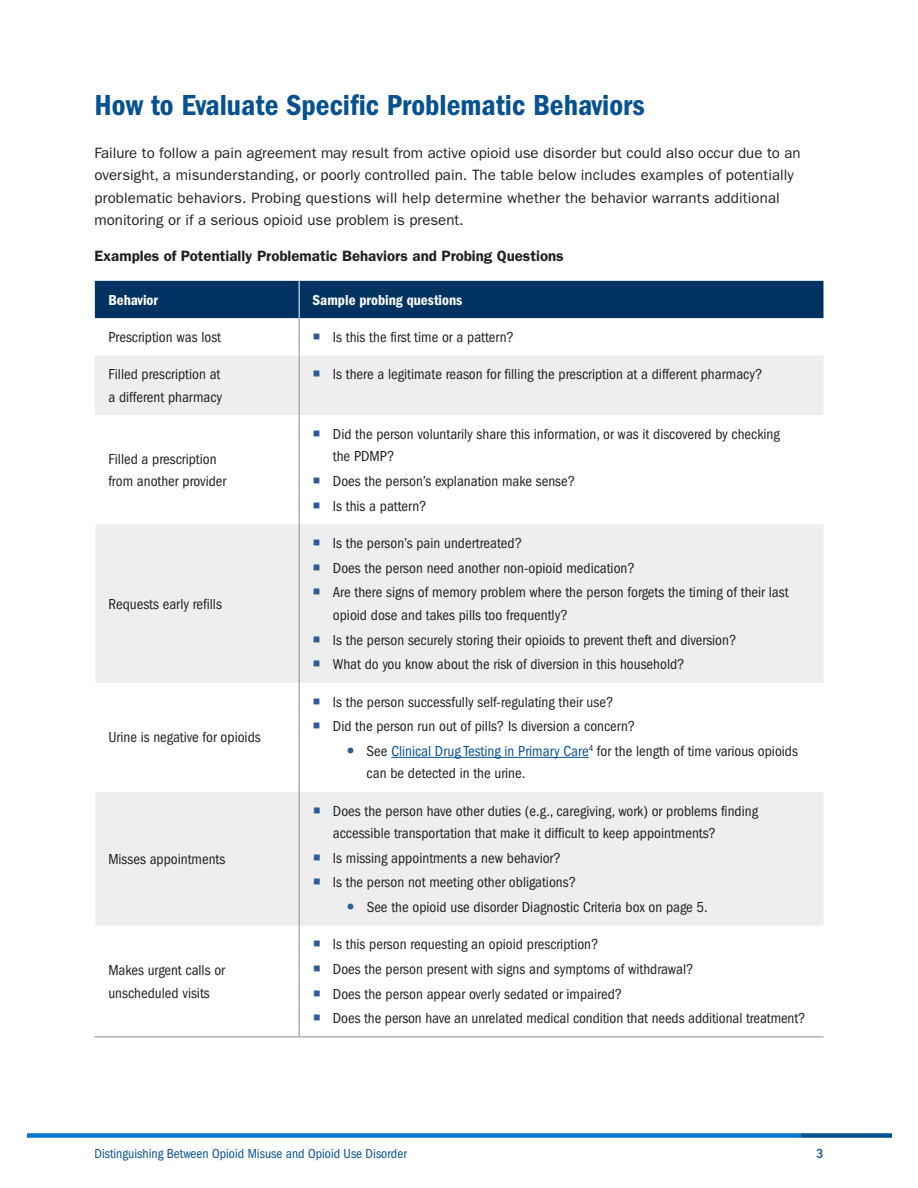
<style>
.page{position:relative;width:918px;height:1188px;background:#fff}
.page>*{position:absolute;margin:0;border:0;box-sizing:border-box;transform-origin:0 0}
.t1{font:30px "ITC Franklin Gothic Std Dm Cd";color:#065190}
.t2{font:condensed 15px/22.5px "ITC Franklin Gothic Std";color:#231f20}
.t3{font:15px/22.5px "ITC Franklin Gothic Std";letter-spacing:.005em;color:#231f20}
.t4{font:600 15px "ITC Franklin Gothic Std";color:#231f20}
.t5{font:15px "ITC Franklin Gothic Std Dm Cd";color:#fff}
.t6{font:condensed 13.5px "ITC Franklin Gothic Std";color:#065190}
.t7{font:500 condensed 13.5px "ITC Franklin Gothic Std";color:#065190}
.s1{color:#065190}
</style>
<div class="page">
<div style="left:27px;top:1133px;width:773px;height:5px;background:#0077c8"></div>
<div style="left:800px;top:1133px;width:92px;height:5px;background:#065190"></div>
<div style="left:95px;top:281px;width:729px;height:37px;background:#003361"></div>
<svg style="left:95px;top:355px;width:728px;height:571px;fill:#eeeeef"></svg>
<hr style="left:299px;top:281px;width:1px;height:37px;background:#fff">
<hr style="left:94px;top:1037px;width:205px;height:1px;background:#868a8e">
<hr style="left:299px;top:1037px;width:525px;height:1px;background:#868a8e">
<hr style="left:299px;top:318px;width:1px;height:37px;background:#868a8e">
<hr style="left:299px;top:355px;width:1px;height:60px;background:#868a8e">
<hr style="left:299px;top:415px;width:1px;height:109px;background:#868a8e">
<hr style="left:299px;top:524px;width:1px;height:159px;background:#868a8e">
<hr style="left:299px;top:683px;width:1px;height:109px;background:#868a8e">
<hr style="left:299px;top:792px;width:1px;height:134px;background:#868a8e">
<hr style="left:299px;top:926px;width:1px;height:111px;background:#868a8e">
<hr style="left:391px;top:757px;width:198px;height:1px;background:#065190">
<svg style="left:314px;top:371px;width:6px;height:6px"></svg>
<svg style="left:314px;top:431px;width:6px;height:5px"></svg>
<svg style="left:314px;top:478px;width:6px;height:6px"></svg>
<svg style="left:314px;top:502px;width:6px;height:6px"></svg>
<svg style="left:314px;top:540px;width:6px;height:6px"></svg>
<svg style="left:314px;top:564px;width:6px;height:6px"></svg>
<svg style="left:314px;top:589px;width:6px;height:6px"></svg>
<svg style="left:314px;top:636px;width:6px;height:6px"></svg>
<svg style="left:314px;top:661px;width:6px;height:6px"></svg>
<svg style="left:314px;top:698px;width:6px;height:6px"></svg>
<svg style="left:314px;top:723px;width:6px;height:6px"></svg>
<svg style="left:348px;top:747px;width:5px;height:6px"></svg>
<svg style="left:314px;top:807px;width:6px;height:6px"></svg>
<svg style="left:314px;top:854px;width:6px;height:6px"></svg>
<svg style="left:314px;top:879px;width:6px;height:6px"></svg>
<svg style="left:348px;top:904px;width:5px;height:6px"></svg>
<h2 class="t1" style="left:94px;top:88px;width:552px">How to Evaluate Specific Problematic Behaviors</h2>
<p class="t3" style="left:94px;top:142px;width:708px">Failure to follow a pain agreement may result from active opioid use disorder but could also occur due to an oversight, a misunderstanding, or poorly controlled pain. The table below includes examples of potentially problematic behaviors. Probing questions will help determine whether the behavior warrants additional monitoring or if a serious opioid use problem is present.</p>
<p class="t4" style="left:94px;top:247px;width:471px">Examples of Potentially Problematic Behaviors and Probing Questions</p>
<p class="t5" style="left:108px;top:291px;width:51px">Behavior</p>
<p class="t5" style="left:313px;top:291px;width:151px">Sample probing questions</p>
<p class="t2" style="left:108px;top:326px;width:114px">Prescription was lost</p>
<p class="t2" style="left:333px;top:326px;width:183px">Is this the first time or a pattern?</p>
<p class="t2" style="left:108px;top:363px;width:115px">Filled prescription at a different pharmacy</p>
<p class="t2" style="left:333px;top:363px;width:431px">Is there a legitimate reason for filling the prescription at a different pharmacy?</p>
<p class="t2" style="left:108px;top:448px;width:120px">Filled a prescription from another provider</p>
<p class="t2" style="left:108px;top:593px;width:115px">Requests early refills</p>
<p class="t2" style="left:108px;top:726px;width:154px">Urine is negative for opioids</p>
<p class="t2" style="left:108px;top:848px;width:118px">Misses appointments</p>
<p class="t2" style="left:108px;top:959px;width:118px">Makes urgent calls or unscheduled visits</p>
<p class="t2" style="left:333px;top:423px;width:448px">Did the person voluntarily share this information, or was it discovered by checking the PDMP?</p>
<p class="t2" style="left:333px;top:470px;width:244px">Does the person’s explanation make sense?</p>
<p class="t2" style="left:333px;top:495px;width:95px">Is this a pattern?</p>
<p class="t2" style="left:333px;top:532px;width:191px">Is the person’s pain undertreated?</p>
<p class="t2" style="left:333px;top:557px;width:304px">Does the person need another non-opioid medication?</p>
<p class="t2" style="left:333px;top:581px;width:457px">Are there signs of memory problem where the person forgets the timing of their last opioid dose and takes pills too frequently?</p>
<p class="t2" style="left:333px;top:629px;width:405px">Is the person securely storing their opioids to prevent theft and diversion?</p>
<p class="t2" style="left:333px;top:653px;width:353px">What do you know about the risk of diversion in this household?</p>
<p class="t2" style="left:333px;top:690px;width:282px">Is the person successfully self-regulating their use?</p>
<p class="t2" style="left:333px;top:715px;width:304px">Did the person run out of pills? Is diversion a concern?</p>
<p class="t2" style="left:367px;top:740px;width:433px">See <span class="s1">Clinical Drug Testing in Primary Care</span><sup>4</sup> for the length of time various opioids can be detected in the urine.</p>
<p class="t2" style="left:333px;top:800px;width:427px">Does the person have other duties (e.g., caregiving, work) or problems finding accessible transportation that make it difficult to keep appointments?</p>
<p class="t2" style="left:333px;top:847px;width:229px">Is missing appointments a new behavior?</p>
<p class="t2" style="left:333px;top:871px;width:245px">Is the person not meeting other obligations?</p>
<p class="t2" style="left:367px;top:896px;width:343px">See the opioid use disorder Diagnostic Criteria box on page 5.</p>
<p class="t2" style="left:333px;top:933px;width:267px">Is this person requesting an opioid prescription?</p>
<p class="t2" style="left:333px;top:958px;width:362px">Does the person present with signs and symptoms of withdrawal?</p>
<p class="t2" style="left:333px;top:983px;width:291px">Does the person appear overly sedated or impaired?</p>
<p class="t2" style="left:333px;top:1007px;width:474px">Does the person have an unrelated medical condition that needs additional treatment?</p>
<p class="t6" style="left:94px;top:1146px;width:314px">Distinguishing Between Opioid Misuse and Opioid Use Disorder</p>
<p class="t7" style="left:817px;top:1146px;width:8px">3</p>
</div>
